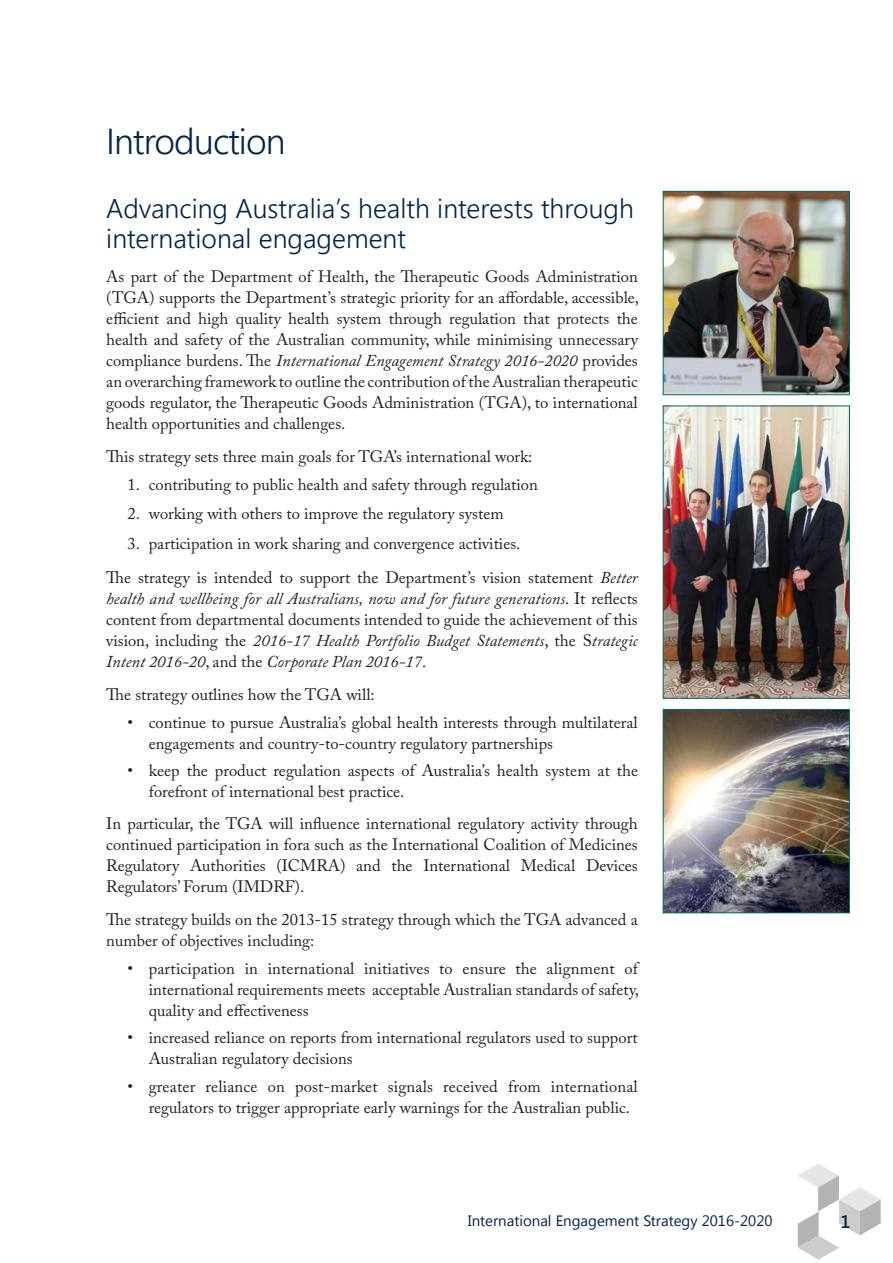
<style>
.page{position:relative;width:893px;height:1263px;background:#fff}
.page>*{position:absolute;margin:0;border:0;box-sizing:border-box;transform-origin:0 0}
.t1{font:300 36px "Segoe UI";letter-spacing:-.025em;color:#00254c}
.t2{font:300 27px/30px "Segoe UI";color:#00254c}
.t3{font:600 18px "Segoe UI";color:#00254c}
.t4{font:16.5px/21px "Adobe Caslon Pro";color:#231f20}
.t5{font:15px "Segoe UI";color:#00254c}
.s1{font-style:italic}
</style>
<div class="page">
<svg style="left:797px;top:1164px;width:84px;height:95px"></svg>
<img style="left:665px;top:193px;width:183px;height:200px">
<div style="left:663px;top:191px;width:187px;height:204px;border:1px solid #006c67"></div>
<img style="left:665px;top:408px;width:183px;height:289px">
<div style="left:663px;top:406px;width:187px;height:293px;border:1px solid #006c67"></div>
<img style="left:665px;top:711px;width:183px;height:200px">
<div style="left:663px;top:709px;width:187px;height:204px;border:1px solid #006c67"></div>
<h2 class="t1" style="left:106px;top:114px;width:181px">Introduction</h2>
<h3 class="t2" style="left:106px;top:192px;width:529px">Advancing Australia’s health interests through international engagement</h3>
<p class="t4" style="left:106px;top:265px;width:534px;text-align:justify">As part of the Department of Health, the Therapeutic Goods Administration (TGA) supports the Department’s strategic priority for an affordable, accessible, efficient and high quality health system through regulation that protects the health and safety of the Australian community, while minimising unnecessary compliance burdens. The <span class="s1">International Engagement Strategy 2016-2020</span> provides an overarching framework to outline the contribution of the Australian therapeutic goods regulator, the Therapeutic Goods Administration (TGA), to international health opportunities and challenges.</p>
<p class="t4" style="left:106px;top:446px;width:428px">This strategy sets three main goals for TGA’s international work:</p>
<p class="t4" style="left:128px;top:473px;width:412px">1. contributing to public health and safety through regulation</p>
<p class="t4" style="left:128px;top:503px;width:378px">2. working with others to improve the regulatory system</p>
<p class="t4" style="left:128px;top:532px;width:394px">3. participation in work sharing and convergence activities.</p>
<p class="t4" style="left:106px;top:566px;width:533px;text-align:justify">The strategy is intended to support the Department’s vision statement <span class="s1">Better health and wellbeing for all Australians, now and for future generations</span>. It reflects content from departmental documents intended to guide the achievement of this vision, including the <span class="s1">2016-17 Health Portfolio Budget Statements</span>, the S<span class="s1">trategic Intent 2016-20</span>, and the <span class="s1">Corporate Plan 2016-17</span>.</p>
<p class="t4" style="left:106px;top:684px;width:270px">The strategy outlines how the TGA will:</p>
<p class="t4" style="left:149px;top:711px;width:490px;text-indent:-21px">• continue to pursue Australia’s global health interests through multilateral engagements and country-to-country regulatory partnerships</p>
<p class="t4" style="left:149px;top:760px;width:491px;text-indent:-21px">• keep the product regulation aspects of Australia’s health system at the forefront of international best practice.</p>
<p class="t4" style="left:106px;top:812px;width:533px;text-align:justify">In particular, the TGA will influence international regulatory activity through continued participation in fora such as the International Coalition of Medicines Regulatory Authorities (ICMRA) and the International Medical Devices Regulators’ Forum (IMDRF).</p>
<p class="t4" style="left:106px;top:909px;width:533px">The strategy builds on the 2013-15 strategy through which the TGA advanced a number of objectives including:</p>
<p class="t4" style="left:149px;top:958px;width:492px;text-align:justify;text-indent:-21px">• participation in international initiatives to ensure the alignment of international requirements meets acceptable Australian standards of safety, quality and effectiveness</p>
<p class="t4" style="left:149px;top:1027px;width:490px;text-indent:-21px">• increased reliance on reports from international regulators used to support<br>Australian regulatory decisions</p>
<p class="t4" style="left:149px;top:1075px;width:490px;text-indent:-21px">• greater reliance on post-market signals received from international regulators to trigger appropriate early warnings for the Australian public.</p>
<p class="t5" style="left:468px;top:1210px;width:306px">International Engagement Strategy 2016-2020</p>
<p class="t3" style="left:840px;top:1209px;width:11px">1</p>
</div>
